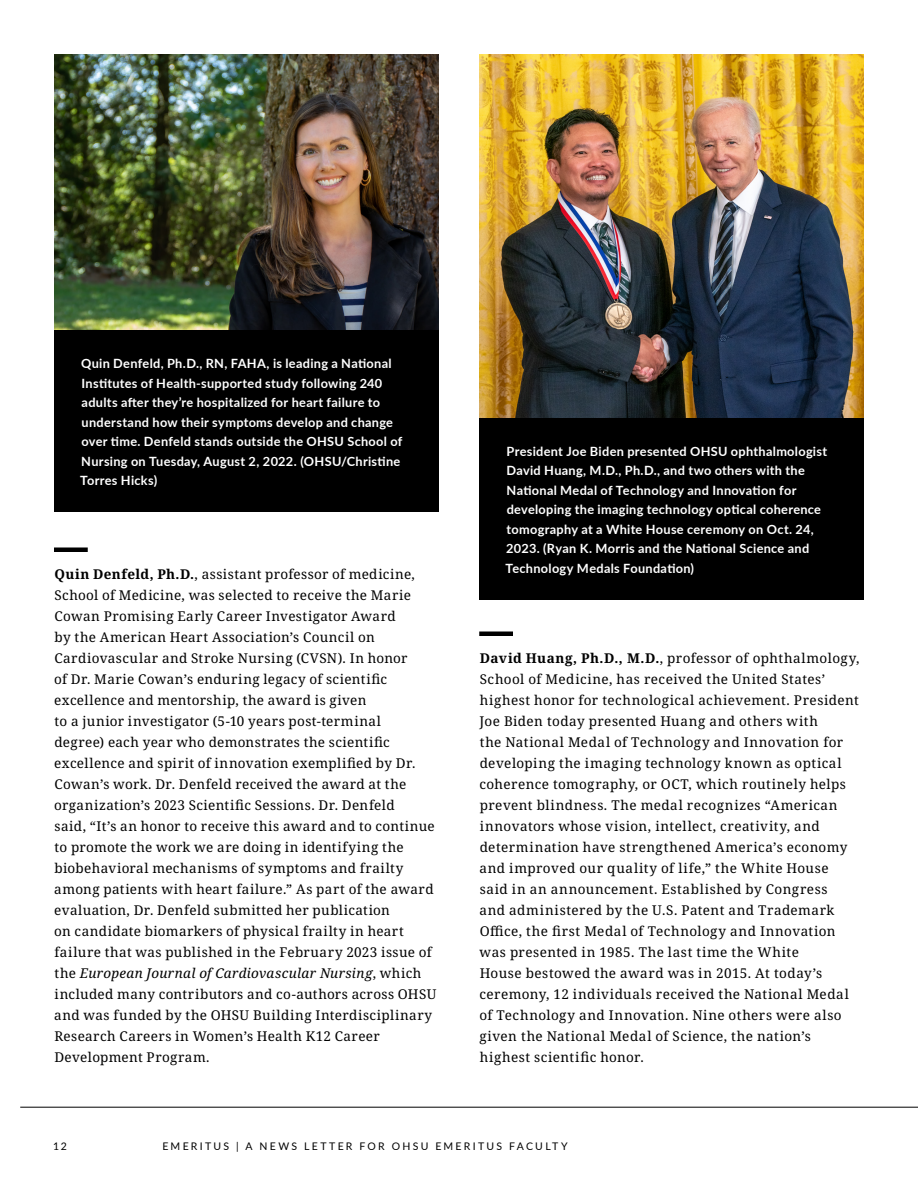
<style>
.page{position:relative;width:918px;height:1188px;background:#fff}
.page>*{position:absolute;margin:0;border:0;box-sizing:border-box;transform-origin:0 0}
.BODY{font:13.5px/21px "Noto Serif";letter-spacing:.03em;color:#000}
.t1{font:700 12.75px/19.5px "Lato";letter-spacing:.025em;color:#fff}
.t2{font:10.5px "Lato";letter-spacing:.22em;color:#000}
.s1{font-weight:700}
.s2{font-style:italic}
</style>
<div class="page">
<img style="left:20px;top:54px;width:898px;height:1054px">
<p class="t1" style="left:80px;top:353px;width:324px">Quin Denfeld, Ph.D., RN, FAHA, is leading a National Institutes of Health-supported study following 240 adults after they’re hospitalized for heart failure to understand how their symptoms develop and change over time. Denfeld stands outside the OHSU School of Nursing on Tuesday, August 2, 2022. (OHSU/Christine Torres Hicks)</p>
<p class="BODY" style="left:54px;top:564px;width:384px"><span class="s1">Quin Denfeld, Ph.D.</span>, assistant professor of medicine, School of Medicine, was selected to receive the Marie Cowan Promising Early Career Investigator Award<br>by the American Heart Association’s Council on Cardiovascular and Stroke Nursing (CVSN). In honor<br>of Dr. Marie Cowan’s enduring legacy of scientific excellence and mentorship, the award is given<br>to a junior investigator (5-10 years post-terminal<br>degree) each year who demonstrates the scientific excellence and spirit of innovation exemplified by Dr.<br>Cowan’s work. Dr. Denfeld received the award at the organization’s 2023 Scientific Sessions. Dr. Denfeld<br>said, “It’s an honor to receive this award and to continue to promote the work we are doing in identifying the biobehavioral mechanisms of symptoms and frailty among patients with heart failure.” As part of the award evaluation, Dr. Denfeld submitted her publication<br>on candidate biomarkers of physical frailty in heart failure that was published in the February 2023 issue of the <span class="s2">European Journal of Cardiovascular Nursing</span>, which included many contributors and co-authors across OHSU and was funded by the OHSU Building Interdisciplinary Research Careers in Women’s Health K12 Career Development Program.</p>
<p class="t1" style="left:505px;top:441px;width:323px">President Joe Biden presented OHSU ophthalmologist David Huang, M.D., Ph.D., and two others with the National Medal of Technology and Innovation for developing the imaging technology optical coherence tomography at a White House ceremony on Oct. 24, 2023. (Ryan K. Morris and the National Science and Technology Medals Foundation)</p>
<p class="BODY" style="left:479px;top:648px;width:382px"><span class="s1">David Huang, Ph.D., M.D.</span>, professor of ophthalmology, School of Medicine, has received the United States’ highest honor for technological achievement. President Joe Biden today presented Huang and others with<br>the National Medal of Technology and Innovation for developing the imaging technology known as optical coherence tomography, or OCT, which routinely helps prevent blindness. The medal recognizes “American innovators whose vision, intellect, creativity, and determination have strengthened America’s economy and improved our quality of life,” the White House said in an announcement. Established by Congress<br>and administered by the U.S. Patent and Trademark Office, the first Medal of Technology and Innovation was presented in 1985. The last time the White<br>House bestowed the award was in 2015. At today’s ceremony, 12 individuals received the National Medal of Technology and Innovation. Nine others were also given the National Medal of Science, the nation’s highest scientific honor.</p>
<p class="t2" style="left:53px;top:1139px;width:15px">12</p>
<p class="t2" style="left:162px;top:1139px;width:407px">EMERITUS | A NEWS LETTER FOR OHSU EMERITUS FACULTY</p>
</div>
